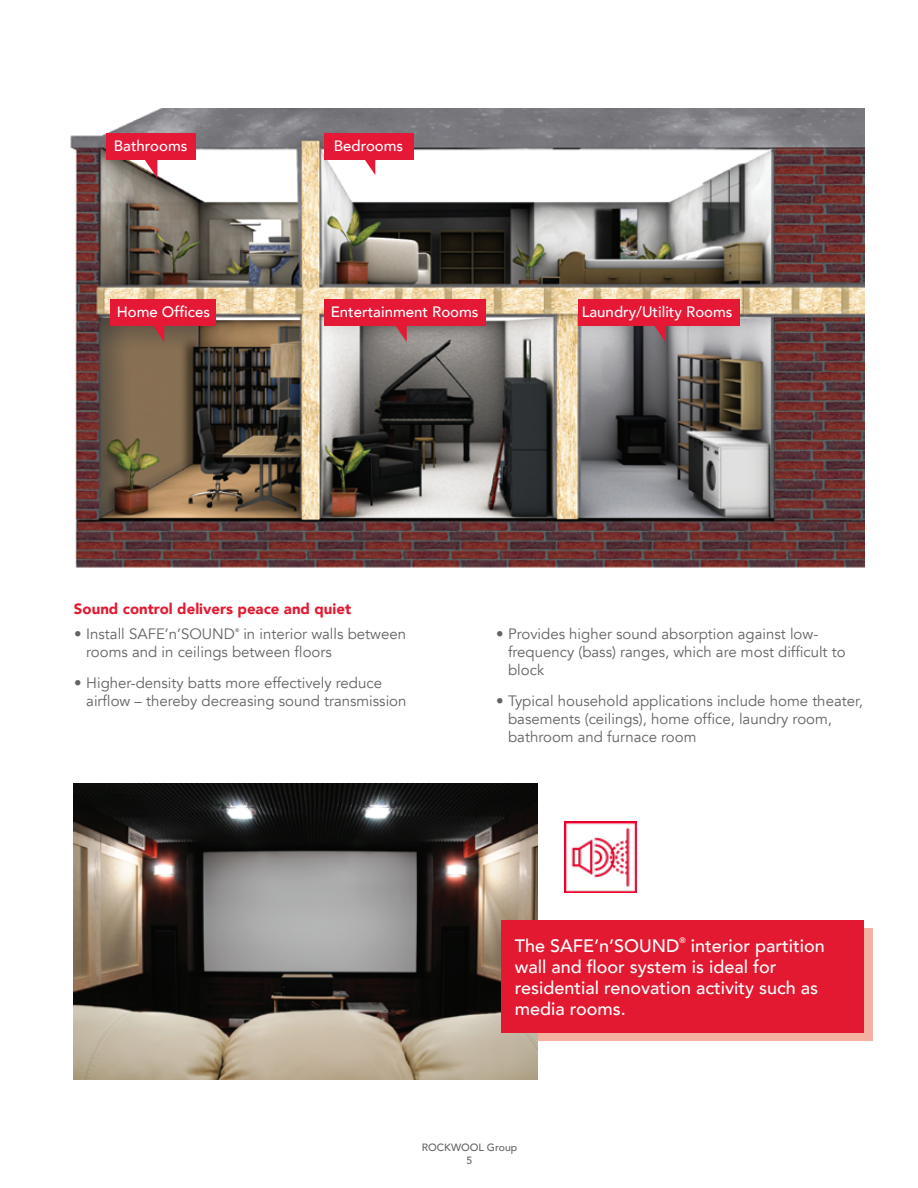
<style>
.page{position:relative;width:918px;height:1188px;background:#fff}
.page>*{position:absolute;margin:0;border:0;box-sizing:border-box;transform-origin:0 0}
.t1{font:500 18px/21px "Avenir";color:#fff}
.t2{font:15px/18px "Avenir";color:#636366}
.t3{font:500 15px "Avenir";color:#fff}
.t4{font:900 15px "Avenir";color:#e21931}
.t5{font:500 10.5px/12.6px "Avenir";color:#636366;text-align:center}
.t6{font:500 7.8px "Avenir";color:#fff}
.t7{font:500 5.25px "Avenir";color:#636366}
</style>
<div class="page">
<div style="left:510px;top:928px;width:362px;height:113px;background:#f5b1a0"></div>
<img style="left:70px;top:108px;width:794px;height:460px">
<img style="left:74px;top:783px;width:463px;height:297px">
<svg style="left:143px;top:159px;width:14px;height:19px"></svg>
<svg style="left:150px;top:326px;width:14px;height:16px"></svg>
<svg style="left:393px;top:326px;width:14px;height:16px"></svg>
<div style="left:578px;top:300px;width:161px;height:26px;background:#e51836"></div>
<div style="left:324px;top:300px;width:161px;height:26px;background:#e51836"></div>
<div style="left:111px;top:300px;width:105px;height:26px;background:#e51836"></div>
<div style="left:106px;top:133px;width:89px;height:26px;background:#e51836"></div>
<div style="left:324px;top:133px;width:89px;height:26px;background:#e51836"></div>
<svg style="left:652px;top:326px;width:14px;height:16px"></svg>
<svg style="left:361px;top:159px;width:14px;height:16px"></svg>
<div style="left:501px;top:920px;width:363px;height:113px;background:#e21931"></div>
<img style="left:565px;top:821px;width:71px;height:71px">
<p class="t3" style="left:114px;top:132px;width:75px">Bathrooms</p>
<p class="t3" style="left:334px;top:132px;width:71px">Bedrooms</p>
<p class="t3" style="left:117px;top:299px;width:95px">Home Offices</p>
<p class="t3" style="left:331px;top:299px;width:149px">Entertainment Rooms</p>
<p class="t3" style="left:582px;top:299px;width:152px">Laundry/Utility Rooms</p>
<p class="t4" style="left:74px;top:596px;width:279px">Sound control delivers peace and quiet</p>
<p class="t2" style="left:86px;top:625px;width:321px;text-indent:157px">in interior walls between rooms and in ceilings between floors</p>
<p class="t2" style="left:86px;top:674px;width:322px;text-indent:-12px">• Higher-density batts more effectively reduce airflow – thereby decreasing sound transmission</p>
<p class="t2" style="left:74px;top:625px;width:162px">• Install SAFE’n’SOUND</p>
<p class="t7" style="left:235px;top:625px;width:6px">®</p>
<p class="t2" style="left:508px;top:625px;width:339px;text-indent:-12px">• Provides higher sound absorption against low&shy;frequency (bass) ranges, which are most difficult to block</p>
<p class="t2" style="left:508px;top:692px;width:356px;text-indent:-12px">• Typical household applications include home theater, basements (ceilings), home office, laundry room, bathroom and furnace room</p>
<p class="t1" style="left:515px;top:934px;width:166px">The SAFE‘n’SOUND</p>
<p class="t6" style="left:680px;top:934px;width:8px">®</p>
<p class="t1" style="left:515px;top:934px;width:311px;text-indent:176px">interior partition wall and floor system is ideal for residential renovation activity such as media rooms.</p>
<p class="t5" style="left:422px;top:1141px;width:97px">ROCKWOOL Group<br>5</p>
</div>
